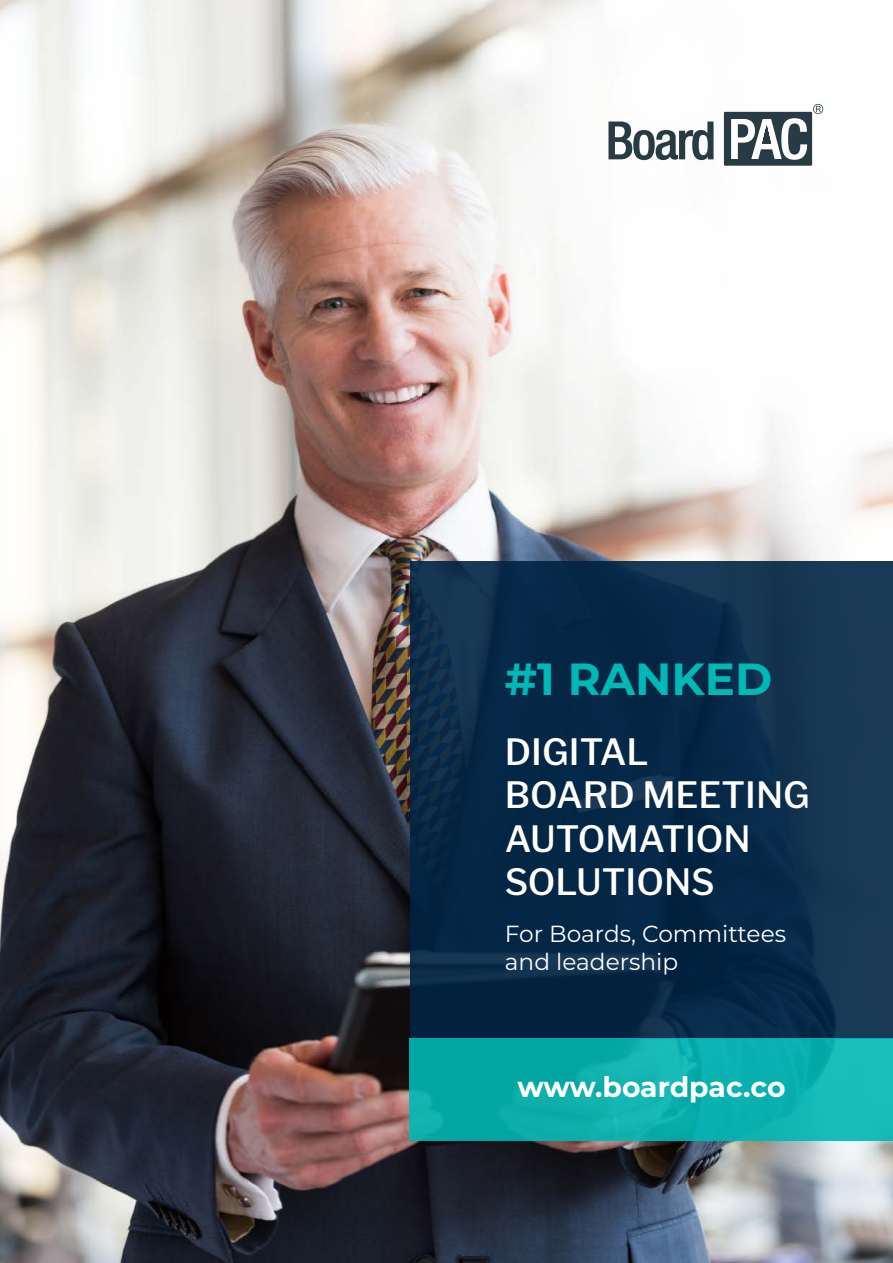
<style>
.page{position:relative;width:893px;height:1263px;background:#fff}
.page>*{position:absolute;margin:0;border:0;box-sizing:border-box;transform-origin:0 0}
.t1{font:700 45px "Montserrat";color:#00b8b5}
.t2{font:100 36px/43.2px "Libre Franklin";color:#fff}
.t3{font:700 28.2px "Montserrat";letter-spacing:-.01em;color:#fff}
.t4{font:23.25px/27.9px "Montserrat";color:#fff}
</style>
<div class="page">
<img style="left:0;top:0;width:893px;height:1263px">
<svg style="left:410px;top:561px;width:483px;height:477px;fill:#062948"></svg>
<div style="left:410px;top:1038px;width:483px;height:102px;background:linear-gradient(to right,#03a5a2,#14bbba)"></div>
<svg style="left:608px;top:121px;width:105px;height:39px"></svg>
<svg style="left:724px;top:104px;width:99px;height:62px"></svg>
<p class="t1" style="left:505px;top:647px;width:269px">#1 RANKED</p>
<p class="t2" style="left:505px;top:727px;width:307px">DIGITAL<br>BOARD MEETING<br>AUTOMATION<br>SOLUTIONS</p>
<p class="t4" style="left:505px;top:919px;width:283px">For Boards, Committees and leadership</p>
<p class="t3" style="left:517px;top:1067px;width:270px">www.boardpac.co</p>
</div>
